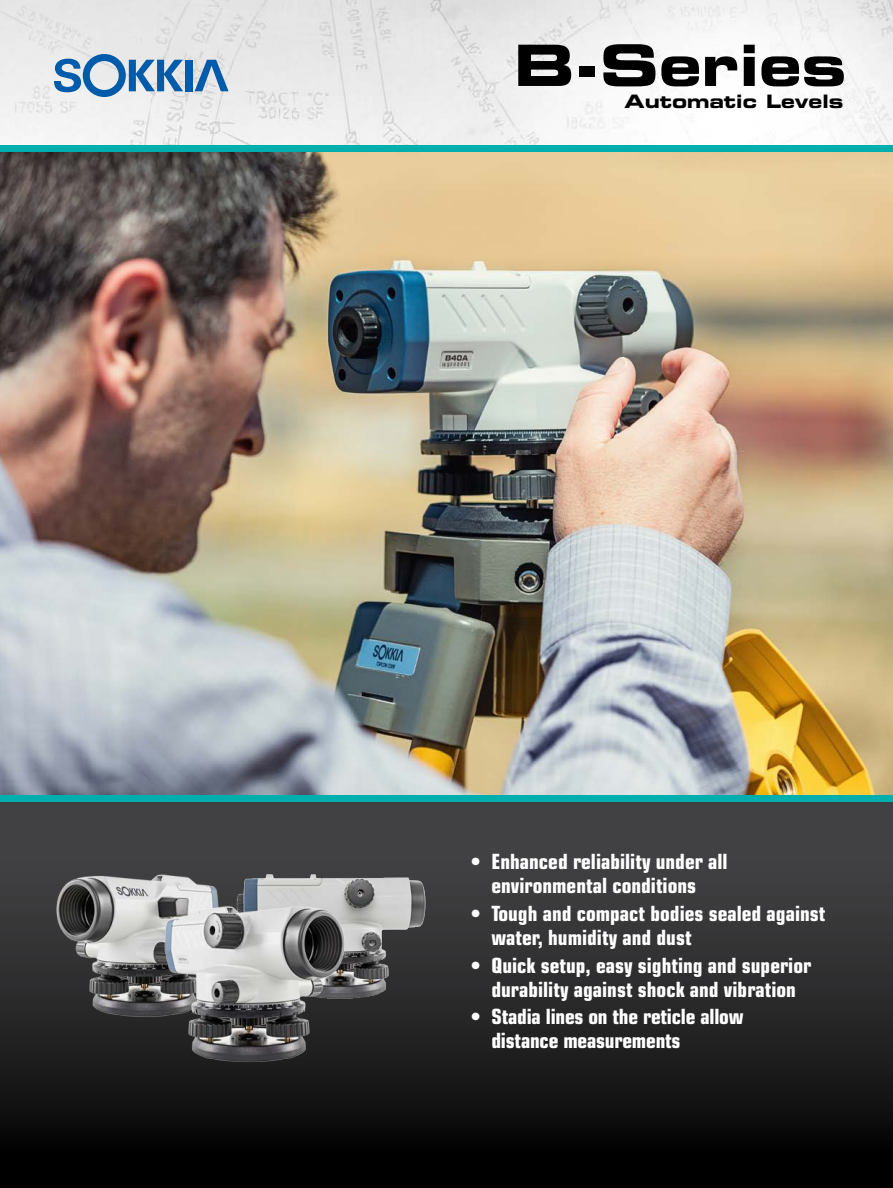
<style>
.page{position:relative;width:893px;height:1188px;background:#fff}
.page>*{position:absolute;margin:0;border:0;box-sizing:border-box;transform-origin:0 0}
.t1{font:57px "Eurostile LT Std Bold Ex 2";color:#000}
.t2{font:700 condensed 21px/24px "Eurostile LT Std";color:#fff;text-align:center}
.t3{font:18.6px "Eurostile LT Std Bold Ex 2";color:#000}
</style>
<div class="page">
<img style="left:0;top:0;width:893px;height:146px">
<img style="left:0;top:152px;width:893px;height:644px">
<div style="left:0;top:802px;width:893px;height:386px;background:linear-gradient(to bottom,#4c4c4e,#020202)"></div>
<div style="left:0;top:796px;width:893px;height:6px;background:#00afad"></div>
<div style="left:0;top:146px;width:893px;height:6px;background:#00afad"></div>
<div style="left:185px;top:60px;width:7px;height:31px;background:#005baa"></div>
<svg style="left:195px;top:60px;width:34px;height:31px"></svg>
<svg style="left:54px;top:54px;width:129px;height:43px;background:#8aafd0"></svg>
<img style="left:231px;top:869px;width:208px;height:146px">
<img style="left:50px;top:868px;width:177px;height:165px">
<img style="left:153px;top:901px;width:198px;height:184px">
<h1 class="t1" style="left:514px;top:25px;width:334px">B-Series</h1>
<p class="t3" style="left:625px;top:89px;width:220px">Automatic Levels</p>
<p class="t2" style="left:470px;top:850px;width:259px">• Enhanced reliability under all environmental conditions</p>
<p class="t2" style="left:491px;top:901px;width:335px;text-align:left;text-indent:-21px">• Tough and compact bodies sealed against water, humidity and dust</p>
<p class="t2" style="left:470px;top:953px;width:342px">• Quick setup, easy sighting and superior durability against shock and vibration</p>
<p class="t2" style="left:491px;top:1005px;width:254px;text-align:left;text-indent:-21px">• Stadia lines on the reticle allow distance measurements</p>
</div>
